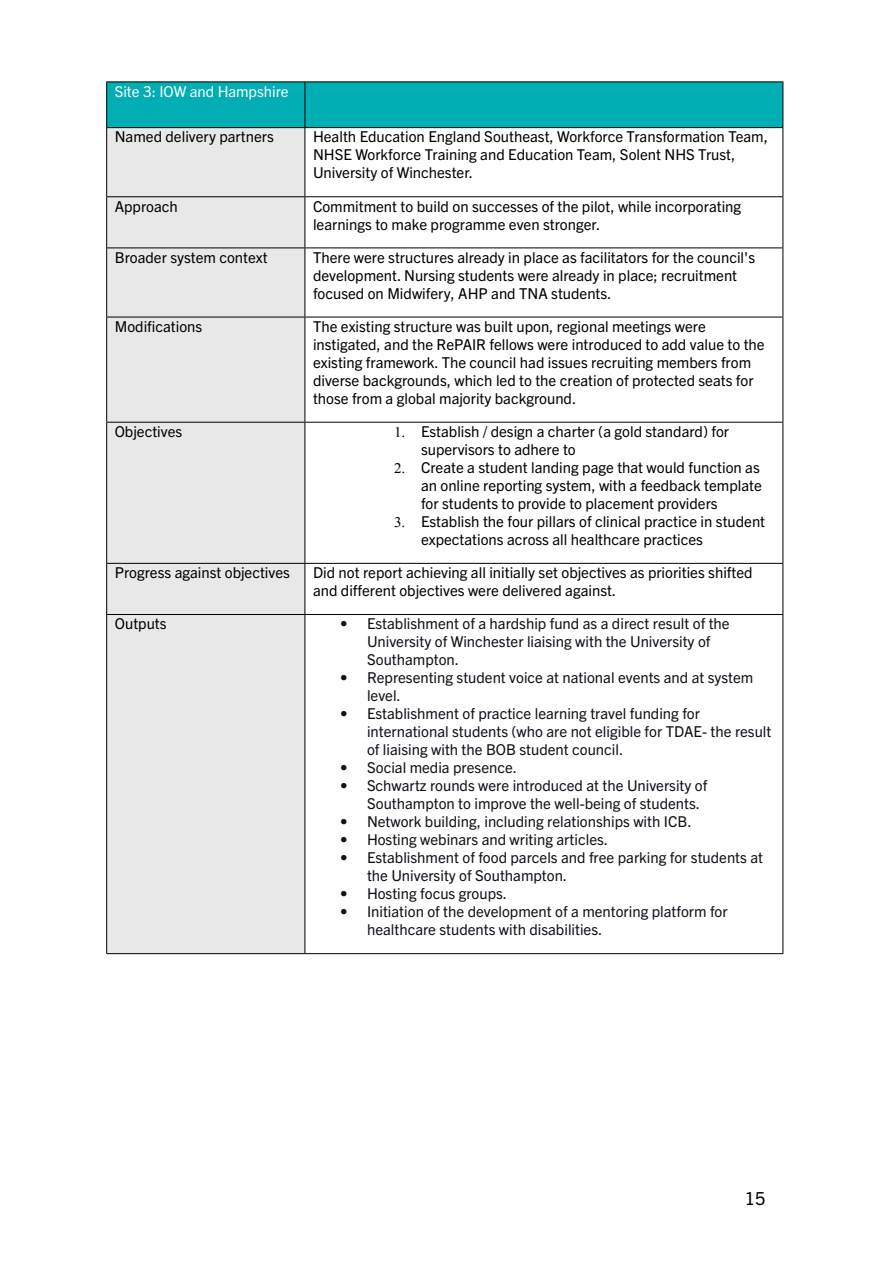
<style>
.page{position:relative;width:893px;height:1263px;background:#fff}
.page>*{position:absolute;margin:0;border:0;box-sizing:border-box;transform-origin:0 0}
.t1{font:18px "Trade Gothic Next LT Pro";color:#000}
.t2{font:15px/18px "Trade Gothic Next";color:#000}
.t3{font:15px/18px "Trade Gothic Next";color:#0e101a}
.t4{font:15px "Trade Gothic Next";color:#fff}
</style>
<div class="page">
<div style="left:107px;top:82px;width:675px;height:45px;background:#00aeb3"></div>
<div style="left:107px;top:128px;width:198px;height:825px;background:#e8e8e8"></div>
<hr style="left:106px;top:81px;width:199px;height:1px;background:#000">
<hr style="left:305px;top:81px;width:478px;height:1px;background:#000">
<hr style="left:106px;top:127px;width:199px;height:1px;background:#000">
<hr style="left:305px;top:127px;width:478px;height:1px;background:#000">
<hr style="left:106px;top:196px;width:199px;height:1px;background:#000">
<hr style="left:305px;top:196px;width:478px;height:1px;background:#000">
<hr style="left:106px;top:248px;width:199px;height:1px;background:#000">
<hr style="left:305px;top:248px;width:478px;height:1px;background:#000">
<hr style="left:106px;top:317px;width:199px;height:1px;background:#000">
<hr style="left:305px;top:317px;width:478px;height:1px;background:#000">
<hr style="left:106px;top:422px;width:199px;height:1px;background:#000">
<hr style="left:305px;top:422px;width:478px;height:1px;background:#000">
<hr style="left:106px;top:563px;width:199px;height:1px;background:#000">
<hr style="left:305px;top:563px;width:478px;height:1px;background:#000">
<hr style="left:106px;top:614px;width:199px;height:1px;background:#000">
<hr style="left:305px;top:614px;width:478px;height:1px;background:#000">
<hr style="left:106px;top:953px;width:199px;height:1px;background:#000">
<hr style="left:305px;top:953px;width:478px;height:1px;background:#000">
<hr style="left:106px;top:82px;width:1px;height:45px;background:#000">
<hr style="left:106px;top:128px;width:1px;height:68px;background:#000">
<hr style="left:106px;top:197px;width:1px;height:51px;background:#000">
<hr style="left:106px;top:248px;width:1px;height:69px;background:#000">
<hr style="left:106px;top:317px;width:1px;height:105px;background:#000">
<hr style="left:106px;top:423px;width:1px;height:140px;background:#000">
<hr style="left:106px;top:564px;width:1px;height:50px;background:#000">
<hr style="left:106px;top:615px;width:1px;height:338px;background:#000">
<hr style="left:305px;top:82px;width:1px;height:45px;background:#000">
<hr style="left:782px;top:82px;width:1px;height:45px;background:#000">
<hr style="left:305px;top:128px;width:1px;height:68px;background:#000">
<hr style="left:782px;top:128px;width:1px;height:68px;background:#000">
<hr style="left:305px;top:197px;width:1px;height:51px;background:#000">
<hr style="left:782px;top:197px;width:1px;height:51px;background:#000">
<hr style="left:305px;top:248px;width:1px;height:69px;background:#000">
<hr style="left:782px;top:248px;width:1px;height:69px;background:#000">
<hr style="left:305px;top:317px;width:1px;height:105px;background:#000">
<hr style="left:782px;top:317px;width:1px;height:105px;background:#000">
<hr style="left:305px;top:423px;width:1px;height:140px;background:#000">
<hr style="left:782px;top:423px;width:1px;height:140px;background:#000">
<hr style="left:305px;top:564px;width:1px;height:50px;background:#000">
<hr style="left:782px;top:564px;width:1px;height:50px;background:#000">
<hr style="left:305px;top:615px;width:1px;height:338px;background:#000">
<hr style="left:782px;top:615px;width:1px;height:338px;background:#000">
<p class="t4" style="left:115px;top:82px;width:175px">Site 3: IOW and Hampshire</p>
<p class="t2" style="left:115px;top:128px;width:161px">Named delivery partners</p>
<p class="t2" style="left:313px;top:128px;width:456px">Health Education England Southeast, Workforce Transformation Team,<br>NHSE Workforce Training and Education Team, Solent NHS Trust,<br>University of Winchester.</p>
<p class="t2" style="left:115px;top:197px;width:65px">Approach</p>
<p class="t2" style="left:313px;top:197px;width:430px">Commitment to build on successes of the pilot, while incorporating learnings to make programme even stronger.</p>
<p class="t2" style="left:115px;top:248px;width:154px">Broader system context</p>
<p class="t2" style="left:313px;top:248px;width:444px">There were structures already in place as facilitators for the council's development. Nursing students were already in place; recruitment focused on Midwifery, AHP and TNA students.</p>
<p class="t2" style="left:115px;top:317px;width:89px">Modifications</p>
<p class="t2" style="left:313px;top:317px;width:453px">The existing structure was built upon, regional meetings were instigated, and the RePAIR fellows were introduced to add value to the existing framework. The council had issues recruiting members from diverse backgrounds, which led to the creation of protected seats for those from a global majority background.</p>
<p class="t2" style="left:115px;top:422px;width:69px">Objectives</p>
<p class="t2" style="left:421px;top:422px;width:342px">Establish / design a charter (a gold standard) for supervisors to adhere to<br>Create a student landing page that would function as an online reporting system, with a feedback template for students to provide to placement providers</p>
<p class="t2" style="left:421px;top:512px;width:346px;text-indent:-27px">✓ Establish the four pillars of clinical practice in student expectations across all healthcare practices</p>
<p class="t2" style="left:115px;top:563px;width:177px">Progress against objectives</p>
<p class="t2" style="left:313px;top:563px;width:441px">Did not report achieving all initially set objectives as priorities shifted and different objectives were delivered against.</p>
<p class="t2" style="left:115px;top:614px;width:53px">Outputs</p>
<p class="t3" style="left:367px;top:614px;width:364px;text-indent:-27px">• Establishment of a hardship fund as a direct result of the<br>University of Winchester liaising with the University of<br>Southampton.</p>
<p class="t3" style="left:367px;top:668px;width:388px;text-indent:-27px">• Representing student voice at national events and at system level.</p>
<p class="t3" style="left:367px;top:704px;width:406px;text-indent:-27px">• Establishment of practice learning travel funding for international students (who are not eligible for TDAE- the result of liaising with the BOB student council.</p>
<p class="t3" style="left:340px;top:758px;width:178px">• Social media presence.</p>
<p class="t3" style="left:367px;top:776px;width:342px;text-indent:-27px">• Schwartz rounds were introduced at the University of<br>Southampton to improve the well-being of students.</p>
<p class="t3" style="left:340px;top:812px;width:353px">• Network building, including relationships with ICB.</p>
<p class="t3" style="left:340px;top:830px;width:270px">• Hosting webinars and writing articles.</p>
<p class="t3" style="left:367px;top:848px;width:397px;text-indent:-27px">• Establishment of food parcels and free parking for students at the University of Southampton.</p>
<p class="t3" style="left:340px;top:884px;width:169px">• Hosting focus groups.</p>
<p class="t3" style="left:367px;top:902px;width:362px;text-indent:-27px">• Initiation of the development of a mentoring platform for healthcare students with disabilities.</p>
<p class="t1" style="left:745px;top:1185px;width:22px">15</p>
</div>
